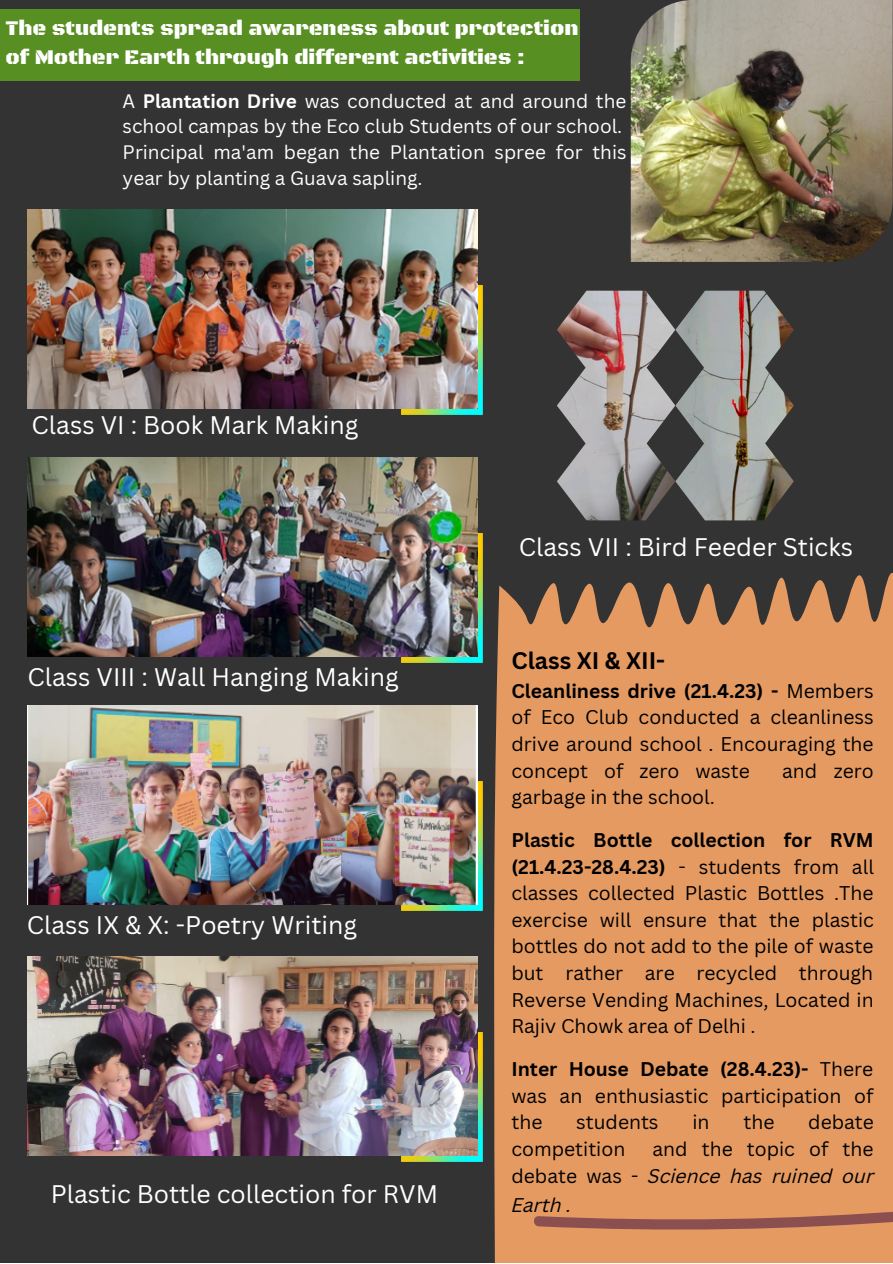
<style>
.page{position:relative;width:893px;height:1264px;background:#fff}
.page>*{position:absolute;margin:0;border:0;box-sizing:border-box;transform-origin:0 0}
.t1{font:24.75px "Canva Sans";color:#fff}
.t2{font:700 23.25px "Canva Sans";color:#000}
.t3{font:21.3px/29.2px "Black Ops One";color:#fff}
.t4{font:19.35px/26.7px "Canva Sans";color:#000;text-align:justify}
.t5{font:italic 19.35px "Canva Sans";color:#000}
.t6{font:18.9px/25.8px "Canva Sans";color:#fff}
.s1{font-weight:700}
.s2{font-style:italic}
</style>
<div class="page">
<div style="left:0;top:0;width:892px;height:1262px;background:#333"></div>
<div style="left:0;top:9px;width:579px;height:71px;background:#588f23"></div>
<img style="left:401px;top:285px;width:81px;height:129px">
<img style="left:27px;top:209px;width:450px;height:199px">
<img style="left:557px;top:291px;width:236px;height:229px">
<img style="left:401px;top:533px;width:81px;height:129px">
<img style="left:27px;top:457px;width:450px;height:199px">
<img style="left:401px;top:781px;width:81px;height:129px">
<img style="left:27px;top:705px;width:450px;height:199px">
<img style="left:401px;top:1032px;width:81px;height:129px">
<img style="left:27px;top:956px;width:450px;height:199px">
<div style="left:494px;top:573px;width:398px;height:689px;background:#e59a61"></div>
<svg style="left:532px;top:1209px;width:360px;height:23px;background:#bd7959"></svg>
<img style="left:630px;top:0;width:262px;height:262px">
<p class="t3" style="left:5px;top:14px;width:574px">The students spread awareness about protection of Mother Earth through different activities :</p>
<p class="t6" style="left:123px;top:87px;width:505px">A <span class="s1">Plantation Drive</span> was conducted at and around the school campas by the Eco club Students of our school.</p>
<p class="t6" style="left:123px;top:139px;width:505px">Principal ma'am began the Plantation spree for this year by planting a Guava sapling.</p>
<p class="t1" style="left:32px;top:408px;width:328px">Class VI : Book Mark Making</p>
<p class="t1" style="left:28px;top:660px;width:372px">Class VIII : Wall Hanging Making</p>
<p class="t1" style="left:27px;top:908px;width:332px">Class IX &amp; X: -Poetry Writing</p>
<p class="t1" style="left:51px;top:1176px;width:389px">Plastic Bottle collection for RVM</p>
<p class="t1" style="left:519px;top:529px;width:336px">Class VII : Bird Feeder Sticks</p>
<p class="t2" style="left:511px;top:644px;width:155px">Class XI &amp; XII-</p>
<p class="t4" style="left:511px;top:677px;width:364px"><span class="s1">Cleanliness drive (21.4.23) -</span> Members of Eco Club conducted a cleanliness drive around school . Encouraging the concept of zero waste</p>
<p class="t4" style="left:782px;top:757px;width:93px">and zero</p>
<p class="t4" style="left:511px;top:783px;width:205px">garbage in the school.</p>
<p class="t4" style="left:511px;top:826px;width:364px"><span class="s1">Plastic Bottle collection for RVM (21.4.23-28.4.23)</span> - students from all classes collected Plastic Bottles .The exercise will ensure that the plastic bottles do not add to the pile of waste but rather are recycled through Reverse Vending Machines, Located in Rajiv Chowk area of Delhi .</p>
<p class="t4" style="left:511px;top:1055px;width:363px"><span class="s1">Inter House Debate (28.4.23)-</span> There was an enthusiastic participation of the</p>
<p class="t4" style="left:576px;top:1108px;width:84px">students</p>
<p class="t4" style="left:692px;top:1108px;width:19px">in</p>
<p class="t4" style="left:743px;top:1108px;width:32px">the</p>
<p class="t4" style="left:808px;top:1108px;width:67px">debate</p>
<p class="t4" style="left:511px;top:1134px;width:115px">competition</p>
<p class="t4" style="left:511px;top:1134px;width:364px;text-align:right">and the topic of the<br>debate was - <span class="s2">Science has ruined our</span></p>
<p class="t5" style="left:511px;top:1197px;width:62px">Earth .</p>
</div>
